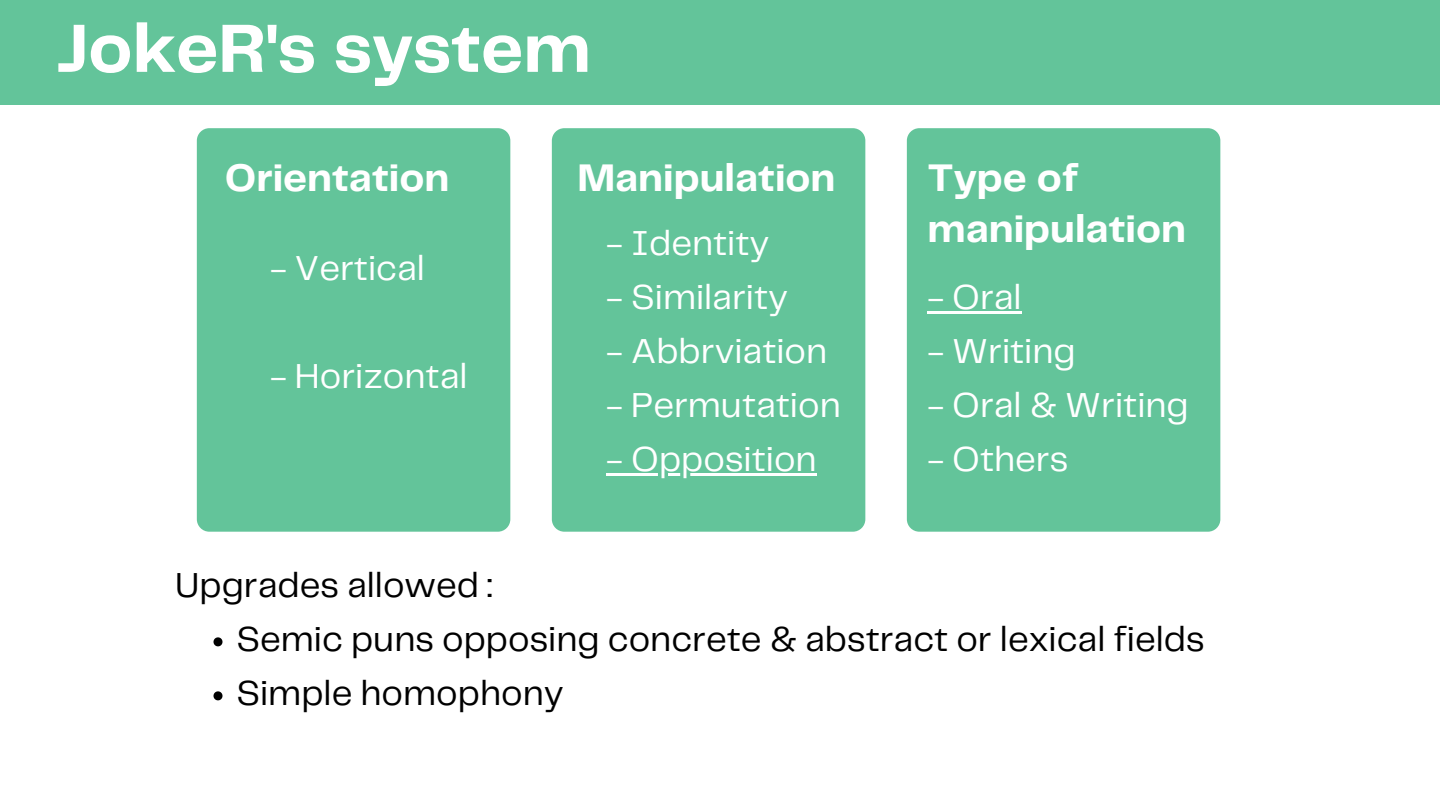
<style>
.page{position:relative;width:1440px;height:810px;background:#fff}
.page>*{position:absolute;margin:0;border:0;box-sizing:border-box;transform-origin:0 0}
.t1{font:700 70.7px "Telegraf";color:#fff}
.t2{font:700 40px/51.1px "Telegraf";color:#fff}
.t3{font:36px "Telegraf";color:#fff}
.t4{font:36px/54px "Telegraf";color:#000}
</style>
<div class="page">
<div style="left:0;top:0;width:1440px;height:104px;background:#63c49a"></div>
<div style="left:197px;top:128px;width:313px;height:404px;background:#63c49a;border-radius:12px"></div>
<div style="left:552px;top:128px;width:313px;height:404px;background:#63c49a;border-radius:12px"></div>
<div style="left:907px;top:128px;width:313px;height:404px;background:#63c49a;border-radius:12px"></div>
<hr style="left:927px;top:311px;width:95px;height:3px;background:#fff">
<hr style="left:606px;top:473px;width:211px;height:3px;background:#fff">
<svg style="left:214px;top:637px;width:9px;height:9px"></svg>
<svg style="left:214px;top:691px;width:9px;height:9px"></svg>
<h1 class="t1" style="left:56px;top:18px;width:536px">JokeR's system</h1>
<p class="t2" style="left:225px;top:155px;width:226px">Orientation</p>
<p class="t3" style="left:270px;top:253px;width:156px">- Vertical</p>
<p class="t3" style="left:270px;top:361px;width:199px">- Horizontal</p>
<p class="t4" style="left:175px;top:560px;width:319px">Upgrades allowed :</p>
<p class="t2" style="left:577px;top:155px;width:260px">Manipulation</p>
<p class="t2" style="left:928px;top:155px;width:260px">Type of manipulation</p>
<p class="t3" style="left:927px;top:282px;width:96px">- Oral</p>
<p class="t3" style="left:927px;top:336px;width:150px">- Writing</p>
<p class="t3" style="left:927px;top:390px;width:263px">- Oral &amp; Writing</p>
<p class="t3" style="left:927px;top:444px;width:143px">- Others</p>
<p class="t3" style="left:606px;top:228px;width:165px">- Identity</p>
<p class="t3" style="left:606px;top:282px;width:183px">- Similarity</p>
<p class="t3" style="left:606px;top:336px;width:223px">- Abbrviation</p>
<p class="t3" style="left:606px;top:390px;width:236px">- Permutation</p>
<p class="t3" style="left:606px;top:444px;width:212px">- Opposition</p>
<p class="t4" style="left:236px;top:614px;width:970px">Semic puns opposing concrete &amp; abstract or lexical fields<br>Simple homophony</p>
</div>
